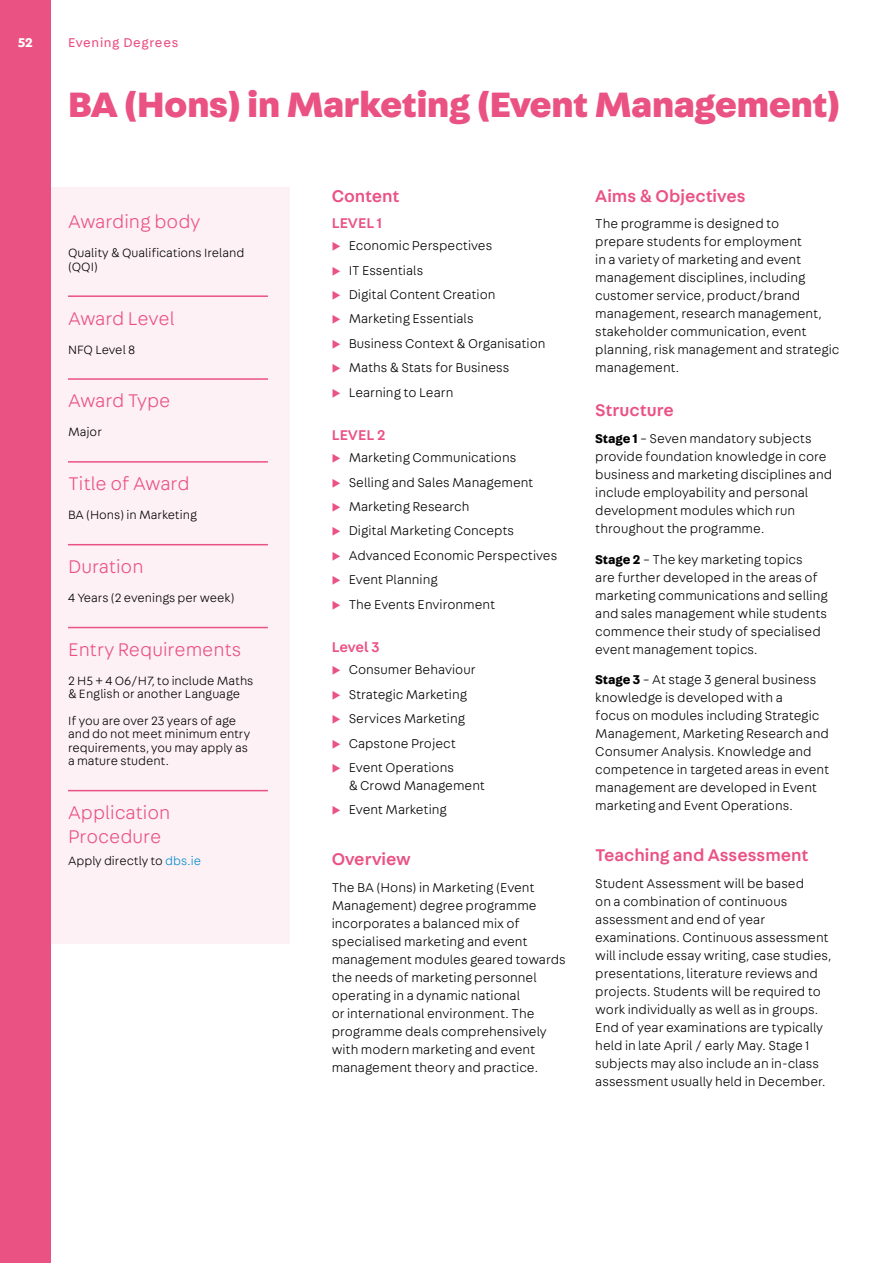
<style>
.page{position:relative;width:893px;height:1263px;background:#fff}
.page>*{position:absolute;margin:0;border:0;box-sizing:border-box;transform-origin:0 0}
.t1{font:900 37.5px "Fabriga";color:#ea5284}
.t2{font:300 19.5px/24px "Fabriga";color:#ea5284}
.t3{font:500 18px "Fabriga";color:#ea5284}
.t4{font:500 15px "Fabriga";color:#ea5284}
.t5{font:300 13.5px/18px "Fabriga";color:#000}
.t6{font:13.5px "Fabriga";letter-spacing:.05em;color:#ea5284}
.t7{font:700 13.5px "Fabriga";color:#fff}
.t8{font:300 12.75px/13.5px "Fabriga";color:#000}
.s1{color:#008cd0}
.s2{color:#ea5284}
.s3{font-weight:700}
</style>
<div class="page">
<div style="left:51px;top:187px;width:238px;height:757px;background:#fdf1f5"></div>
<hr style="left:68px;top:295px;width:200px;height:2px;background:#ea5284">
<hr style="left:68px;top:378px;width:200px;height:2px;background:#ea5284">
<hr style="left:68px;top:461px;width:200px;height:2px;background:#ea5284">
<hr style="left:68px;top:544px;width:200px;height:1px;background:#ea5284">
<hr style="left:68px;top:627px;width:200px;height:1px;background:#ea5284">
<hr style="left:68px;top:790px;width:200px;height:1px;background:#ea5284">
<div style="left:0;top:0;width:50px;height:1263px;background:#ea5284"></div>
<p class="t7" style="left:18px;top:33px;width:16px">52</p>
<p class="t6" style="left:68px;top:34px;width:112px">Evening Degrees</p>
<h1 class="t1" style="left:68px;top:79px;width:774px">BA (Hons) in Marketing (Event Management)</h1>
<h2 class="t2" style="left:68px;top:209px;width:134px">Awarding body</h2>
<p class="t8" style="left:68px;top:246px;width:178px">Quality &amp; Qualifications Ireland (QQI)</p>
<h2 class="t2" style="left:68px;top:306px;width:108px">Award Level</h2>
<p class="t8" style="left:68px;top:342px;width:69px">NFQ Level 8</p>
<h2 class="t2" style="left:68px;top:388px;width:104px">Award Type</h2>
<p class="t8" style="left:68px;top:425px;width:35px">Major</p>
<h2 class="t2" style="left:68px;top:471px;width:123px">Title of Award</h2>
<p class="t8" style="left:68px;top:508px;width:131px">BA (Hons) in Marketing</p>
<h2 class="t2" style="left:68px;top:554px;width:77px">Duration</h2>
<p class="t8" style="left:68px;top:591px;width:168px">4 Years (2 evenings per week)</p>
<h2 class="t2" style="left:68px;top:637px;width:175px">Entry Requirements</h2>
<p class="t8" style="left:68px;top:673px;width:187px">2 H5 + 4 O6/H7, to include Maths &amp; English or another Language</p>
<p class="t8" style="left:68px;top:713px;width:184px">If you are over 23 years of age and do not meet minimum entry requirements, you may apply as a mature student.</p>
<h2 class="t2" style="left:68px;top:800px;width:104px">Application<br>Procedure</h2>
<p class="t8" style="left:68px;top:854px;width:135px">Apply directly to <span class="s1">dbs.ie</span></p>
<h3 class="t3" style="left:332px;top:183px;width:69px">Content</h3>
<p class="t4" style="left:332px;top:213px;width:52px">LEVEL 1</p>
<p class="t5" style="left:332px;top:236px;width:162px"><span class="s2">◆</span> Economic Perspectives</p>
<p class="t5" style="left:332px;top:261px;width:93px"><span class="s2">◆</span> IT Essentials</p>
<p class="t5" style="left:332px;top:285px;width:165px"><span class="s2">◆</span> Digital Content Creation</p>
<p class="t5" style="left:332px;top:310px;width:143px"><span class="s2">◆</span> Marketing Essentials</p>
<p class="t5" style="left:332px;top:334px;width:215px"><span class="s2">◆</span> Business Context &amp; Organisation</p>
<p class="t5" style="left:332px;top:358px;width:179px"><span class="s2">◆</span> Maths &amp; Stats for Business</p>
<p class="t5" style="left:332px;top:383px;width:123px"><span class="s2">◆</span> Learning to Learn</p>
<p class="t4" style="left:332px;top:425px;width:55px">LEVEL 2</p>
<p class="t5" style="left:332px;top:448px;width:186px"><span class="s2">◆</span> Marketing Communications</p>
<p class="t5" style="left:332px;top:473px;width:203px"><span class="s2">◆</span> Selling and Sales Management</p>
<p class="t5" style="left:332px;top:497px;width:139px"><span class="s2">◆</span> Marketing Research</p>
<p class="t5" style="left:332px;top:522px;width:184px"><span class="s2">◆</span> Digital Marketing Concepts</p>
<p class="t5" style="left:332px;top:546px;width:227px"><span class="s2">◆</span> Advanced Economic Perspectives</p>
<p class="t5" style="left:332px;top:570px;width:108px"><span class="s2">◆</span> Event Planning</p>
<p class="t5" style="left:332px;top:595px;width:165px"><span class="s2">◆</span> The Events Environment</p>
<p class="t4" style="left:332px;top:637px;width:50px">Level 3</p>
<p class="t5" style="left:332px;top:660px;width:145px"><span class="s2">◆</span> Consumer Behaviour</p>
<p class="t5" style="left:332px;top:685px;width:137px"><span class="s2">◆</span> Strategic Marketing</p>
<p class="t5" style="left:332px;top:709px;width:135px"><span class="s2">◆</span> Services Marketing</p>
<p class="t5" style="left:332px;top:734px;width:126px"><span class="s2">◆</span> Capstone Project</p>
<p class="t5" style="left:349px;top:758px;width:138px;text-indent:-17px"><span class="s2">◆</span> Event Operations<br>&amp; Crowd Management</p>
<p class="t5" style="left:332px;top:800px;width:117px"><span class="s2">◆</span> Event Marketing</p>
<h3 class="t3" style="left:332px;top:847px;width:81px">Overview</h3>
<p class="t5" style="left:332px;top:878px;width:236px">The BA (Hons) in Marketing (Event<br>Management) degree programme incorporates a balanced mix of specialised marketing and event management modules geared towards the needs of marketing personnel operating in a dynamic national<br>or international environment. The programme deals comprehensively with modern marketing and event management theory and practice.</p>
<h3 class="t3" style="left:595px;top:183px;width:152px">Aims &amp; Objectives</h3>
<p class="t5" style="left:595px;top:214px;width:246px">The programme is designed to<br>prepare students for employment<br>in a variety of marketing and event management disciplines, including customer service, product/brand management, research management, stakeholder communication, event planning, risk management and strategic management.</p>
<h3 class="t3" style="left:595px;top:398px;width:80px">Structure</h3>
<p class="t5" style="left:595px;top:429px;width:238px"><span class="s3">Stage 1</span> – Seven mandatory subjects provide foundation knowledge in core business and marketing disciplines and include employability and personal development modules which run throughout the programme.</p>
<p class="t5" style="left:595px;top:550px;width:234px"><span class="s3">Stage 2</span> – The key marketing topics<br>are further developed in the areas of marketing communications and selling and sales management while students commence their study of specialised event management topics.</p>
<p class="t5" style="left:595px;top:671px;width:235px"><span class="s3">Stage 3</span> – At stage 3 general business knowledge is developed with a<br>focus on modules including Strategic Management, Marketing Research and Consumer Analysis. Knowledge and competence in targeted areas in event management are developed in Event marketing and Event Operations.</p>
<h3 class="t3" style="left:595px;top:843px;width:214px">Teaching and Assessment</h3>
<p class="t5" style="left:595px;top:874px;width:237px">Student Assessment will be based<br>on a combination of continuous assessment and end of year examinations. Continuous assessment will include essay writing, case studies, presentations, literature reviews and projects. Students will be required to work individually as well as in groups.<br>End of year examinations are typically held in late April / early May. Stage 1 subjects may also include an in-class assessment usually held in December.</p>
</div>
